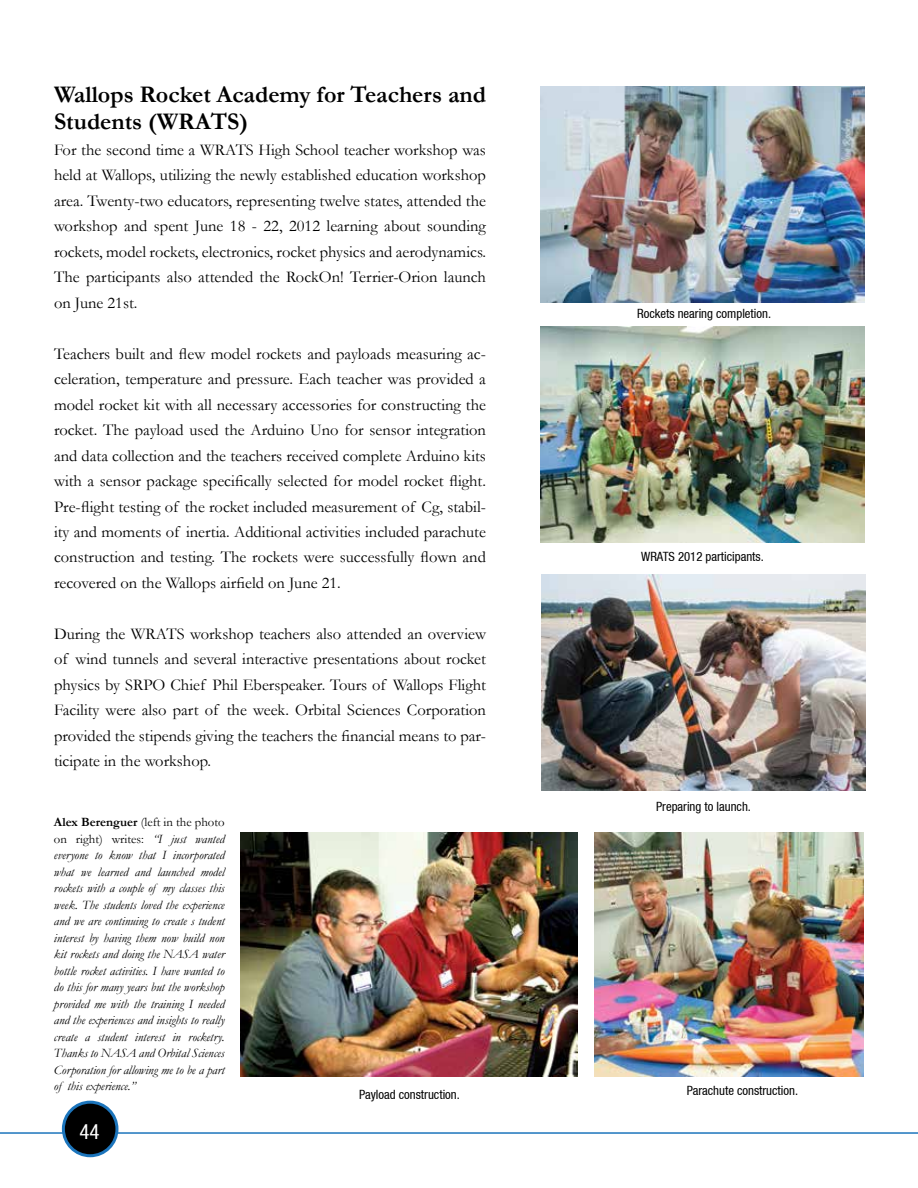
<style>
.page{position:relative;width:918px;height:1188px;background:#fff}
.page>*{position:absolute;margin:0;border:0;box-sizing:border-box;transform-origin:0 0}
.t1{font:700 24px/27px "Garamond";color:#000}
.t2{font:condensed 21px "Helvetica Neue LT";color:#fff}
.t3{font:16.5px/25.5px "Garamond";color:#000;text-align:justify}
.t4{font:italic 12.75px/16.5px "Garamond";color:#000;text-align:justify}
.t5{font:condensed 12.75px "Helvetica Neue LT";color:#000}
.s1{font-weight:700;font-style:normal}
.s2{font-style:normal}
</style>
<div class="page">
<hr style="left:0;top:1132px;width:918px;height:2px;background:#1c75bc">
<div style="left:63px;top:1102px;width:54px;height:54px;background:#000;border-radius:50%"></div>
<div style="left:62px;top:1101px;width:56px;height:56px;border:3px solid #1c75bc;border-radius:50%"></div>
<img style="left:540px;top:86px;width:324px;height:216px">
<img style="left:540px;top:327px;width:324px;height:216px">
<img style="left:541px;top:574px;width:324px;height:216px">
<img style="left:594px;top:832px;width:270px;height:244px">
<img style="left:241px;top:832px;width:337px;height:244px">
<h1 class="t1" style="left:54px;top:81px;width:433px">Wallops Rocket Academy for Teachers and<br>Students (WRATS)</h1>
<p class="t3" style="left:54px;top:136px;width:434px">For the second time a WRATS High School teacher workshop was held at Wallops, utilizing the newly established education workshop area. Twenty-two educators, representing twelve states, attended the workshop and spent June 18 - 22, 2012 learning about sounding rockets, model rockets, electronics, rocket physics and aerodynamics.<br>The participants also attended the RockOn! Terrier-Orion launch on June 21st.</p>
<p class="t3" style="left:54px;top:340px;width:434px">Teachers built and flew model rockets and payloads measuring ac&shy;celeration, temperature and pressure. Each teacher was provided a model rocket kit with all necessary accessories for constructing the rocket. The payload used the Arduino Uno for sensor integration and data collection and the teachers received complete Arduino kits with a sensor package specifically selected for model rocket flight.<br>Pre-flight testing of the rocket included measurement of Cg, stabil&shy;ity and moments of inertia. Additional activities included parachute construction and testing. The rockets were successfully flown and recovered on the Wallops airfield on June 21.</p>
<p class="t3" style="left:54px;top:621px;width:434px">During the WRATS workshop teachers also attended an overview of wind tunnels and several interactive presentations about rocket physics by SRPO Chief Phil Eberspeaker. Tours of Wallops Flight Facility were also part of the week. Orbital Sciences Corporation provided the stipends giving the teachers the financial means to par&shy;ticipate in the workshop.</p>
<p class="t4" style="left:54px;top:814px;width:172px"><span class="s1">Alex Berenguer</span> <span class="s2">(left in the photo on right) writes:</span> “I just wanted everyone to know that I incorporated what we learned and launched model rockets with a couple of my classes this week. The students loved the experience and we are continuing to create s tudent interest by having them now build non kit rockets and doing the NASA water bottle rocket activities. I have wanted to do this for many years but the workshop provided me with the training I needed and the experiences and insights to really create a student interest in rocketry.<br>Thanks to NASA and Orbital Sciences Corporation for allowing me to be a part of this experience.”</p>
<p class="t2" style="left:80px;top:1119px;width:22px">44</p>
<p class="t5" style="left:359px;top:1087px;width:102px">Payload construction.</p>
<p class="t5" style="left:637px;top:307px;width:136px">Rockets nearing completion.</p>
<p class="t5" style="left:641px;top:549px;width:124px">WRATS 2012 participants.</p>
<p class="t5" style="left:656px;top:800px;width:96px">Preparing to launch.</p>
<p class="t5" style="left:687px;top:1083px;width:113px">Parachute construction.</p>
</div>
